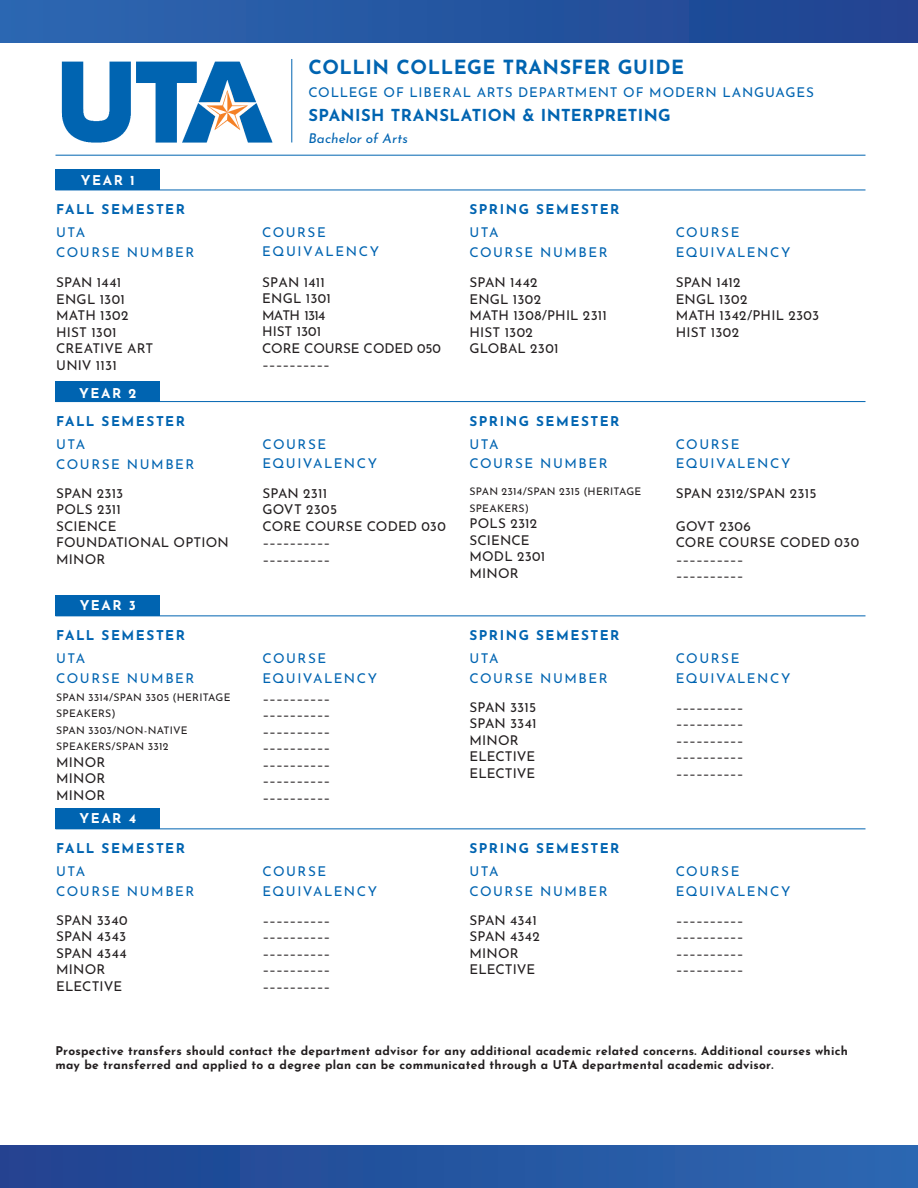
<style>
.page{position:relative;width:918px;height:1188px;background:#fff}
.page>*{position:absolute;margin:0;border:0;box-sizing:border-box;transform-origin:0 0}
.t1{font:700 19.5px "Josefin Sans";letter-spacing:.025em;color:#0064b1}
.t2{font:700 16.5px "Josefin Sans";letter-spacing:.025em;color:#0064b1}
.t3{font:13.5px/16.5px "Josefin Sans";letter-spacing:.015em;color:#231f20}
.t4{font:13.5px/19.5px "Josefin Sans";letter-spacing:.105em;color:#0064b1}
.t5{font:700 13.5px "Josefin Sans";letter-spacing:.115em;color:#0064b1}
.t6{font:13.5px "Josefin Sans";letter-spacing:.055em;color:#0064b1}
.t7{font:700 13.5px "Josefin Sans";letter-spacing:.11em;color:#fff}
.t8{font:italic 13.5px "Josefin Sans";letter-spacing:.005em;color:#0064b1}
.t9{font:700 12px/14.4px "Josefin Sans";letter-spacing:.02em;color:#231f20}
.t10{font:10.5px/16.5px "Josefin Sans";letter-spacing:.02em;color:#231f20}
.s1{font-style:inherit}
</style>
<div class="page">
<div style="left:56px;top:169px;width:104px;height:21px;background:#0064b1"></div>
<div style="left:56px;top:381px;width:104px;height:21px;background:#0064b1"></div>
<div style="left:56px;top:595px;width:104px;height:21px;background:#0064b1"></div>
<div style="left:56px;top:808px;width:104px;height:21px;background:#0064b1"></div>
<hr style="left:56px;top:155px;width:810px;height:1px;background:#0064b1">
<hr style="left:56px;top:190px;width:810px;height:1px;background:#0064b1">
<hr style="left:56px;top:401px;width:810px;height:1px;background:#0064b1">
<hr style="left:56px;top:615px;width:810px;height:1px;background:#0064b1">
<hr style="left:56px;top:828px;width:810px;height:1px;background:#0064b1">
<hr style="left:291px;top:59px;width:1px;height:84px;background:#0064b1">
<img style="left:61px;top:61px;width:212px;height:82px">
<div style="left:0;top:0;width:918px;height:42px;background:linear-gradient(to right,#2c67b1,#1f4390)"></div>
<div style="left:0;top:1146px;width:918px;height:42px;background:linear-gradient(to right,#204290,#2c67b1)"></div>
<p class="t7" style="left:81px;top:168px;width:55px">YEAR 1</p>
<p class="t5" style="left:56px;top:197px;width:130px">FALL SEMESTER</p>
<p class="t4" style="left:56px;top:221px;width:31px">UTA</p>
<p class="t4" style="left:56px;top:241px;width:140px">COURSE NUMBER</p>
<p class="t3" style="left:56px;top:273px;width:67px">SPAN 1441</p>
<p class="t3" style="left:56px;top:289px;width:70px">ENGL 1301</p>
<p class="t3" style="left:56px;top:306px;width:74px">MATH 1302</p>
<p class="t3" style="left:56px;top:322px;width:62px">HIST 1301</p>
<p class="t3" style="left:56px;top:339px;width:98px">CREATIVE ART</p>
<p class="t3" style="left:56px;top:355px;width:62px">UNIV 1131</p>
<p class="t7" style="left:79px;top:381px;width:59px">YEAR 2</p>
<p class="t5" style="left:56px;top:409px;width:130px">FALL SEMESTER</p>
<p class="t4" style="left:56px;top:433px;width:31px">UTA</p>
<p class="t4" style="left:56px;top:452px;width:140px">COURSE NUMBER</p>
<p class="t3" style="left:56px;top:483px;width:69px">SPAN 2313</p>
<p class="t3" style="left:56px;top:499px;width:66px">POLS 2311</p>
<p class="t3" style="left:56px;top:516px;width:62px">SCIENCE</p>
<p class="t3" style="left:56px;top:532px;width:174px">FOUNDATIONAL OPTION</p>
<p class="t3" style="left:56px;top:549px;width:51px">MINOR</p>
<p class="t7" style="left:80px;top:594px;width:58px">YEAR 3</p>
<p class="t5" style="left:56px;top:623px;width:130px">FALL SEMESTER</p>
<p class="t4" style="left:56px;top:647px;width:31px">UTA</p>
<p class="t4" style="left:56px;top:667px;width:140px">COURSE NUMBER</p>
<p class="t10" style="left:56px;top:687px;width:176px">SPAN 3314/SPAN 3305 (HERITAGE<br>SPEAKERS)</p>
<p class="t10" style="left:56px;top:720px;width:133px">SPAN 3303/NON-NATIVE</p>
<p class="t10" style="left:56px;top:737px;width:114px">SPEAKERS/SPAN 3312</p>
<p class="t3" style="left:56px;top:752px;width:51px">MINOR</p>
<p class="t3" style="left:56px;top:768px;width:51px">MINOR</p>
<p class="t3" style="left:56px;top:785px;width:51px">MINOR</p>
<p class="t7" style="left:79px;top:807px;width:58px">YEAR 4</p>
<p class="t5" style="left:56px;top:836px;width:130px">FALL SEMESTER</p>
<p class="t4" style="left:56px;top:860px;width:31px">UTA</p>
<p class="t4" style="left:56px;top:880px;width:140px">COURSE NUMBER</p>
<p class="t3" style="left:56px;top:910px;width:73px">SPAN 3340</p>
<p class="t3" style="left:56px;top:927px;width:71px">SPAN 4343</p>
<p class="t3" style="left:56px;top:943px;width:72px">SPAN 4344</p>
<p class="t3" style="left:56px;top:960px;width:51px">MINOR</p>
<p class="t3" style="left:56px;top:976px;width:67px">ELECTIVE</p>
<p class="t1" style="left:308px;top:49px;width:377px"><span class="s1">COLLIN</span> COLLEGE TRANSFER GUIDE</p>
<p class="t6" style="left:308px;top:81px;width:507px">COLLEGE OF LIBERAL ARTS DEPARTMENT OF MODERN LANGUAGES</p>
<p class="t2" style="left:308px;top:100px;width:364px">SPANISH TRANSLATION &amp; INTERPRETING</p>
<p class="t8" style="left:308px;top:126px;width:101px">Bachelor of Arts</p>
<p class="t4" style="left:262px;top:221px;width:119px">COURSE<br>EQUIVALENCY</p>
<p class="t3" style="left:262px;top:272px;width:180px">SPAN 1411<br>ENGL 1301<br>MATH 1314<br>HIST 1301<br><span class="s1">CORE COURSE CODED 050 </span>––––––––––</p>
<p class="t4" style="left:263px;top:433px;width:65px">COURSE</p>
<p class="t4" style="left:263px;top:452px;width:116px">EQUIVALENCY</p>
<p class="t3" style="left:263px;top:483px;width:66px">SPAN 2311</p>
<p class="t3" style="left:263px;top:499px;width:76px">GOVT 2305</p>
<p class="t3" style="left:263px;top:516px;width:185px">CORE COURSE CODED 030</p>
<p class="t3" style="left:263px;top:532px;width:69px">––––––––––</p>
<p class="t3" style="left:263px;top:549px;width:69px">––––––––––</p>
<p class="t4" style="left:263px;top:647px;width:65px">COURSE</p>
<p class="t4" style="left:263px;top:667px;width:116px">EQUIVALENCY</p>
<p class="t3" style="left:263px;top:688px;width:69px">––––––––––</p>
<p class="t3" style="left:263px;top:705px;width:69px">––––––––––</p>
<p class="t3" style="left:263px;top:721px;width:69px">––––––––––</p>
<p class="t3" style="left:263px;top:738px;width:69px">––––––––––</p>
<p class="t3" style="left:263px;top:754px;width:69px">––––––––––</p>
<p class="t3" style="left:263px;top:771px;width:69px">––––––––––</p>
<p class="t3" style="left:263px;top:787px;width:69px">––––––––––</p>
<p class="t4" style="left:263px;top:860px;width:65px">COURSE</p>
<p class="t4" style="left:263px;top:880px;width:116px">EQUIVALENCY</p>
<p class="t3" style="left:263px;top:910px;width:69px">––––––––––</p>
<p class="t3" style="left:263px;top:927px;width:69px">––––––––––</p>
<p class="t3" style="left:263px;top:943px;width:69px">––––––––––</p>
<p class="t3" style="left:263px;top:960px;width:69px">––––––––––</p>
<p class="t3" style="left:263px;top:976px;width:69px">––––––––––</p>
<p class="t5" style="left:469px;top:197px;width:152px">SPRING SEMESTER</p>
<p class="t4" style="left:470px;top:221px;width:31px">UTA</p>
<p class="t4" style="left:470px;top:241px;width:140px">COURSE NUMBER</p>
<p class="t3" style="left:469px;top:273px;width:70px">SPAN 1442</p>
<p class="t3" style="left:469px;top:289px;width:73px">ENGL 1302</p>
<p class="t3" style="left:469px;top:306px;width:139px">MATH 1308/PHIL 2311</p>
<p class="t3" style="left:469px;top:322px;width:65px">HIST 1302</p>
<p class="t3" style="left:469px;top:339px;width:91px">GLOBAL 2301</p>
<p class="t5" style="left:469px;top:409px;width:152px">SPRING SEMESTER</p>
<p class="t4" style="left:470px;top:433px;width:31px">UTA</p>
<p class="t4" style="left:470px;top:452px;width:140px">COURSE NUMBER</p>
<p class="t10" style="left:470px;top:482px;width:173px">SPAN 2314/SPAN 2315 (HERITAGE<br>SPEAKERS)</p>
<p class="t3" style="left:470px;top:514px;width:69px">POLS 2312</p>
<p class="t3" style="left:470px;top:530px;width:62px">SCIENCE</p>
<p class="t3" style="left:470px;top:547px;width:77px">MODL 2301</p>
<p class="t3" style="left:470px;top:563px;width:51px">MINOR</p>
<p class="t5" style="left:469px;top:623px;width:152px">SPRING SEMESTER</p>
<p class="t4" style="left:470px;top:647px;width:31px">UTA</p>
<p class="t4" style="left:470px;top:667px;width:140px">COURSE NUMBER</p>
<p class="t3" style="left:470px;top:697px;width:68px">SPAN 3315</p>
<p class="t3" style="left:470px;top:714px;width:69px">SPAN 3341</p>
<p class="t3" style="left:470px;top:730px;width:51px">MINOR</p>
<p class="t3" style="left:470px;top:747px;width:67px">ELECTIVE</p>
<p class="t3" style="left:470px;top:763px;width:67px">ELECTIVE</p>
<p class="t5" style="left:469px;top:836px;width:152px">SPRING SEMESTER</p>
<p class="t4" style="left:470px;top:860px;width:31px">UTA</p>
<p class="t4" style="left:470px;top:880px;width:140px">COURSE NUMBER</p>
<p class="t3" style="left:470px;top:910px;width:69px">SPAN 4341</p>
<p class="t3" style="left:470px;top:927px;width:72px">SPAN 4342</p>
<p class="t3" style="left:470px;top:943px;width:51px">MINOR</p>
<p class="t3" style="left:470px;top:960px;width:67px">ELECTIVE</p>
<p class="t4" style="left:676px;top:221px;width:65px">COURSE</p>
<p class="t4" style="left:676px;top:241px;width:116px">EQUIVALENCY</p>
<p class="t3" style="left:676px;top:273px;width:66px">SPAN 1412</p>
<p class="t3" style="left:676px;top:289px;width:73px">ENGL 1302</p>
<p class="t3" style="left:676px;top:306px;width:145px">MATH 1342/PHIL 2303</p>
<p class="t3" style="left:676px;top:322px;width:65px">HIST 1302</p>
<p class="t4" style="left:676px;top:433px;width:65px">COURSE</p>
<p class="t4" style="left:676px;top:452px;width:116px">EQUIVALENCY</p>
<p class="t3" style="left:676px;top:483px;width:142px">SPAN 2312/SPAN 2315</p>
<p class="t3" style="left:676px;top:516px;width:77px">GOVT 2306</p>
<p class="t3" style="left:676px;top:532px;width:185px">CORE COURSE CODED 030</p>
<p class="t3" style="left:676px;top:549px;width:69px">––––––––––</p>
<p class="t3" style="left:676px;top:565px;width:69px">––––––––––</p>
<p class="t4" style="left:676px;top:647px;width:65px">COURSE</p>
<p class="t4" style="left:676px;top:667px;width:116px">EQUIVALENCY</p>
<p class="t3" style="left:676px;top:697px;width:69px">––––––––––</p>
<p class="t3" style="left:676px;top:714px;width:69px">––––––––––</p>
<p class="t3" style="left:676px;top:730px;width:69px">––––––––––</p>
<p class="t3" style="left:676px;top:747px;width:69px">––––––––––</p>
<p class="t3" style="left:676px;top:763px;width:69px">––––––––––</p>
<p class="t4" style="left:676px;top:860px;width:65px">COURSE</p>
<p class="t4" style="left:676px;top:880px;width:116px">EQUIVALENCY</p>
<p class="t3" style="left:676px;top:910px;width:69px">––––––––––</p>
<p class="t3" style="left:676px;top:927px;width:69px">––––––––––</p>
<p class="t3" style="left:676px;top:943px;width:69px">––––––––––</p>
<p class="t3" style="left:676px;top:960px;width:69px">––––––––––</p>
<p class="t9" style="left:55px;top:1041px;width:794px">Prospective transfers should contact the department advisor for any additional academic related concerns. Additional courses which may be transferred and applied to a degree plan can be communicated through a UTA departmental academic advisor.</p>
</div>
